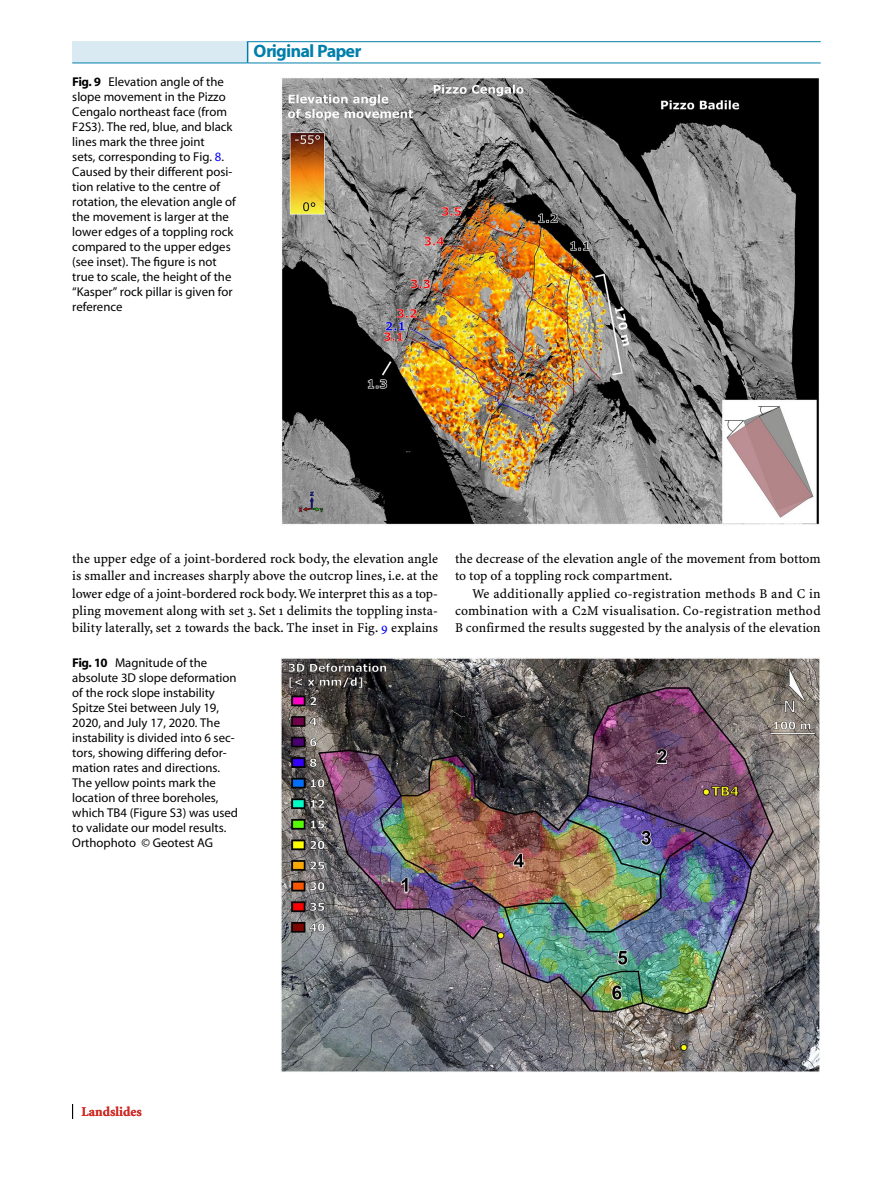
<style>
.page{position:relative;width:893px;height:1187px;background:#fff}
.page>*{position:absolute;margin:0;border:0;box-sizing:border-box;transform-origin:0 0}
.t1{font:700 18px "S Myriad";color:#007faa}
.t2{font:13.5px/17.2px "S Minion Plus";letter-spacing:.005em;color:#000;text-align:justify}
.t3{font:13.5px "S Minion Plus Bold 3";color:#d12d28}
.t4{font:12.75px/15px "S Myriad";color:#000}
.s1{font-weight:700}
.s2{color:#00f}
</style>
<div class="page">
<div style="left:72px;top:42px;width:176px;height:21px;background:#daeaf3"></div>
<svg style="left:247px;top:42px;width:1px;height:21px"></svg>
<hr style="left:72px;top:63px;width:176px;height:1px;background:#007faa">
<hr style="left:247px;top:41px;width:574px;height:1px;background:#007faa">
<hr style="left:248px;top:63px;width:573px;height:1px;background:#007faa">
<svg style="left:72px;top:1104px;width:1px;height:14px"></svg>
<img style="left:282px;top:78px;width:537px;height:447px">
<img style="left:281px;top:658px;width:539px;height:413px">
<p class="t4" style="left:72px;top:75px;width:165px"><span class="s1">Fig. 9</span> Elevation angle of the slope movement in the Pizzo<br>Cengalo northeast face (from<br>F2S3). The red, blue, and black lines mark the three joint<br>sets, corresponding to Fig. <span class="s2">8</span>.<br>Caused by their different posi&shy;tion relative to the centre of rotation, the elevation angle of the movement is larger at the lower edges of a toppling rock compared to the upper edges (see inset). The figure is not true to scale, the height of the “Kasper” rock pillar is given for reference</p>
<h1 class="t1" style="left:254px;top:42px;width:108px">Original Paper</h1>
<p class="t2" style="left:72px;top:550px;width:367px">the upper edge of a joint-bordered rock body, the elevation angle is smaller and increases sharply above the outcrop lines, i.e. at the lower edge of a joint-bordered rock body. We interpret this as a top&shy;pling movement along with set 3. Set 1 delimits the toppling insta&shy;bility laterally, set 2 towards the back. The inset in Fig. <span class="s2">9</span> explains</p>
<p class="t2" style="left:455px;top:550px;width:367px">the decrease of the elevation angle of the movement from bottom to top of a toppling rock compartment.</p>
<p class="t2" style="left:455px;top:584px;width:367px;text-indent:17px">We additionally applied co-registration methods B and C in combination with a C2M visualisation. Co-registration method B confirmed the results suggested by the analysis of the elevation</p>
<p class="t4" style="left:72px;top:656px;width:167px"><span class="s1">Fig. 10</span> Magnitude of the absolute 3D slope deformation of the rock slope instability<br>Spitze Stei between July 19,<br>2020, and July 17, 2020. The instability is divided into 6 sec&shy;tors, showing differing defor&shy;mation rates and directions.<br>The yellow points mark the location of three boreholes, which TB4 (Figure S3) was used to validate our model results.<br>Orthophoto © Geotest AG</p>
<p class="t3" style="left:81px;top:1103px;width:62px">Landslides</p>
</div>
